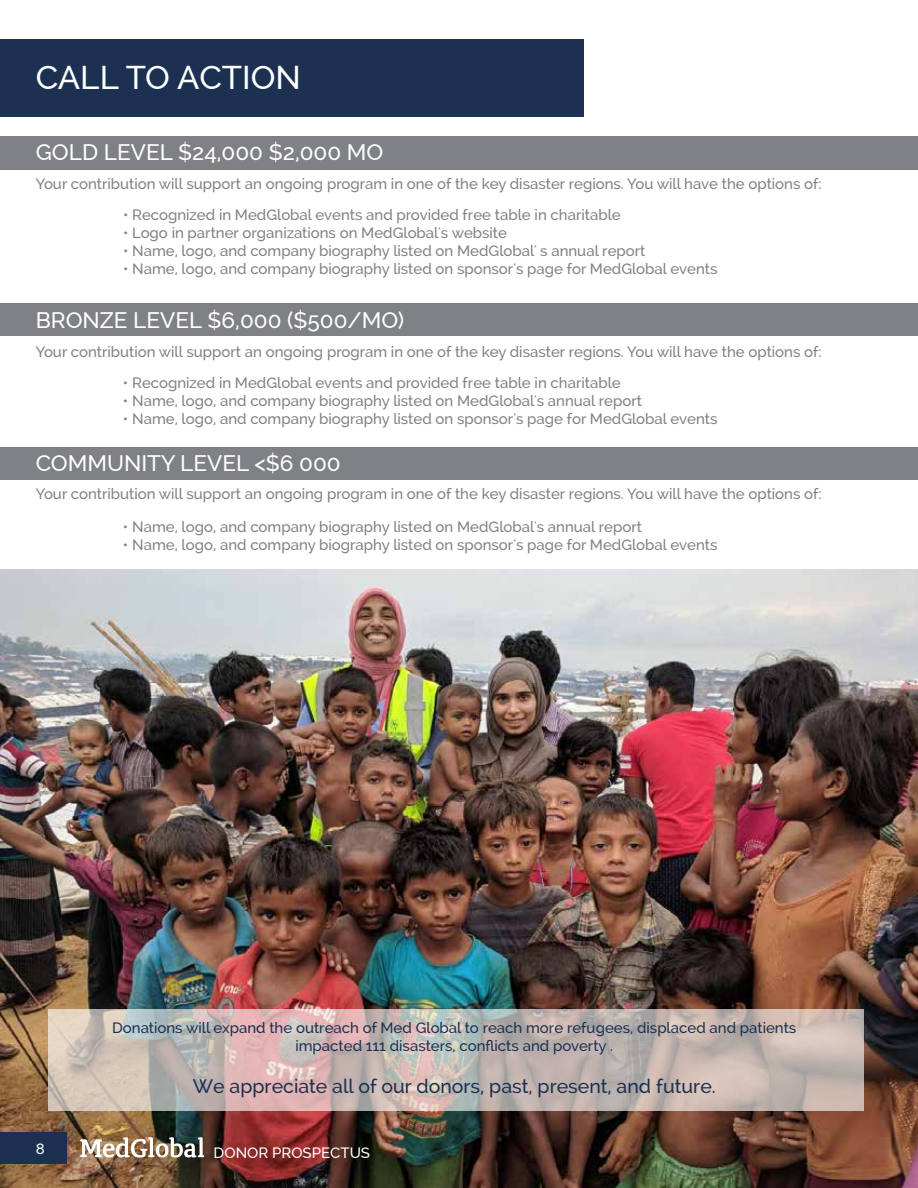
<style>
.page{position:relative;width:918px;height:1188px;background:#fff}
.page>*{position:absolute;margin:0;border:0;box-sizing:border-box;transform-origin:0 0}
.t1{font:500 33px "Raleway";color:#fff}
.t2{font:500 22.5px "Raleway";color:#fff}
.t3{font:500 19.5px "Raleway";color:#1c3151}
.t4{font:500 15px "Raleway";color:#808184}
.t5{font:500 15px/18px "Raleway";color:#1c3151;text-align:center}
.t6{font:500 15px "Raleway";color:#fff}
</style>
<div class="page">
<img style="left:0;top:570px;width:918px;height:618px">
<svg style="left:48px;top:1009px;width:815px;height:101px;background:#c6b8b2"></svg>
<div style="left:0;top:303px;width:918px;height:33px;background:#808184"></div>
<div style="left:0;top:447px;width:918px;height:33px;background:#808184"></div>
<div style="left:0;top:39px;width:583px;height:78px;background:#1c3151"></div>
<div style="left:0;top:1132px;width:67px;height:32px;background:#1c3151"></div>
<div style="left:0;top:136px;width:918px;height:33px;background:#808184"></div>
<img style="left:80px;top:1137px;width:124px;height:21px">
<h1 class="t1" style="left:36px;top:59px;width:267px">CALL TO ACTION</h1>
<h2 class="t2" style="left:36px;top:139px;width:349px">GOLD LEVEL $24,000 $2,000 MO</h2>
<p class="t4" style="left:36px;top:175px;width:787px">Your contribution will support an ongoing program in one of the key disaster regions. You will have the options of:</p>
<p class="t4" style="left:123px;top:206px;width:499px">• Recognized in MedGlobal events and provided free table in charitable</p>
<p class="t4" style="left:123px;top:224px;width:386px">• Logo in partner organizations on MedGlobal's website</p>
<p class="t4" style="left:123px;top:242px;width:524px">• Name, logo, and company biography listed on MedGlobal' s annual report</p>
<p class="t4" style="left:123px;top:260px;width:596px">• Name, logo, and company biography listed on sponsor's page for MedGlobal events</p>
<h2 class="t2" style="left:36px;top:307px;width:370px">BRONZE LEVEL $6,000 ($500/MO)</h2>
<p class="t4" style="left:36px;top:343px;width:787px">Your contribution will support an ongoing program in one of the key disaster regions. You will have the options of:</p>
<p class="t4" style="left:123px;top:374px;width:499px">• Recognized in MedGlobal events and provided free table in charitable</p>
<p class="t4" style="left:123px;top:392px;width:521px">• Name, logo, and company biography listed on MedGlobal's annual report</p>
<p class="t4" style="left:123px;top:410px;width:596px">• Name, logo, and company biography listed on sponsor's page for MedGlobal events</p>
<h2 class="t2" style="left:36px;top:450px;width:306px">COMMUNITY LEVEL &lt;$6 000</h2>
<p class="t4" style="left:36px;top:485px;width:787px">Your contribution will support an ongoing program in one of the key disaster regions. You will have the options of:</p>
<p class="t4" style="left:123px;top:518px;width:521px">• Name, logo, and company biography listed on MedGlobal's annual report</p>
<p class="t4" style="left:123px;top:536px;width:596px">• Name, logo, and company biography listed on sponsor's page for MedGlobal events</p>
<p class="t6" style="left:36px;top:1140px;width:10px">8</p>
<p class="t5" style="left:112px;top:1019px;width:686px">Donations will expand the outreach of Med Global to reach more refugees, displaced and patients impacted 111 disasters, conflicts and poverty .</p>
<h3 class="t3" style="left:193px;top:1075px;width:525px">We appreciate all of our donors, past, present, and future.</h3>
<p class="t6" style="left:214px;top:1144px;width:158px">DONOR PROSPECTUS</p>
</div>
